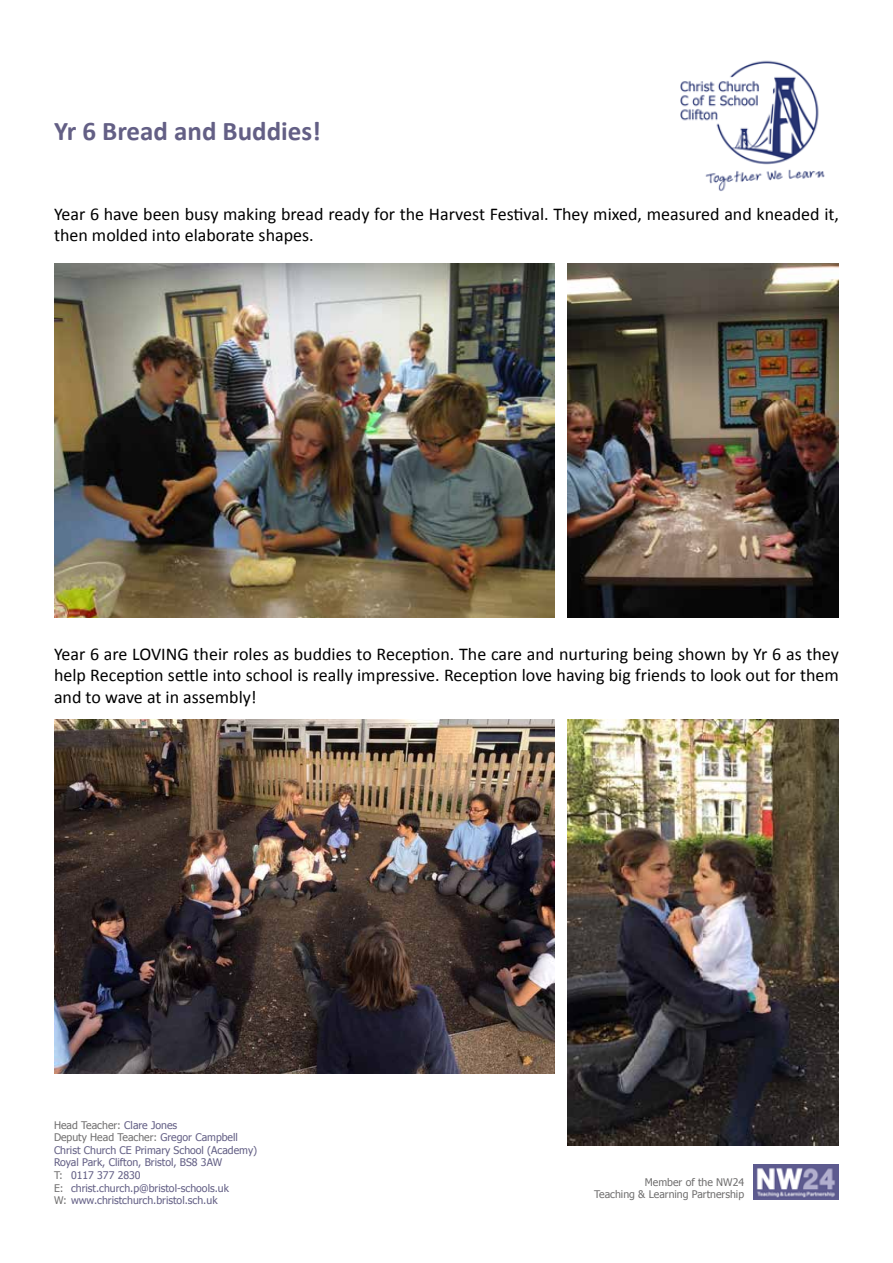
<style>
.page{position:relative;width:893px;height:1263px;background:#fff}
.page>*{position:absolute;margin:0;border:0;box-sizing:border-box;transform-origin:0 0}
.t1{font:700 27px "Calibri";color:#635f85}
.t2{font:18px/21.6px "Calibri";color:#000;text-align:justify}
.t3{font:10.5px/12.6px "Tahoma";color:#635f85}
.t4{font:10.5px/12.6px "Tahoma";color:#706f6f;text-align:right}
.s1{color:#706f6f}
</style>
<div class="page">
<img style="left:680px;top:60px;width:145px;height:131px">
<img style="left:754px;top:1165px;width:85px;height:35px">
<img style="left:54px;top:719px;width:501px;height:354px">
<img style="left:567px;top:719px;width:272px;height:426px">
<img style="left:54px;top:264px;width:501px;height:353px">
<img style="left:567px;top:264px;width:272px;height:353px">
<h1 class="t1" style="left:54px;top:114px;width:269px">Yr 6 Bread and Buddies!</h1>
<p class="t2" style="left:54px;top:203px;width:786px">Year 6 have been busy making bread ready for the Harvest Festival. They mixed, measured and kneaded it, then molded into elaborate shapes.</p>
<p class="t2" style="left:54px;top:643px;width:786px">Year 6 are LOVING their roles as buddies to Reception. The care and nurturing being shown by Yr 6 as they help Reception settle into school is really impressive. Reception love having big friends to look out for them and to wave at in assembly!</p>
<p class="t3" style="left:54px;top:1118px;width:205px"><span class="s1">Head Teacher:</span> Clare Jones<br><span class="s1">Deputy Head Teacher:</span> Gregor Campbell Christ Church CE Primary School (Academy)<br>Royal Park, Clifton, Bristol, BS8 3AW<br><span class="s1">T:</span> 0117 377 2830<br><span class="s1">E:</span> christ.church.p@bristol-schools.uk<br><span class="s1">W:</span> www.christchurch.bristol.sch.uk</p>
<p class="t4" style="left:594px;top:1175px;width:152px">Member of the NW24<br>Teaching &amp; Learning Partnership</p>
</div>
